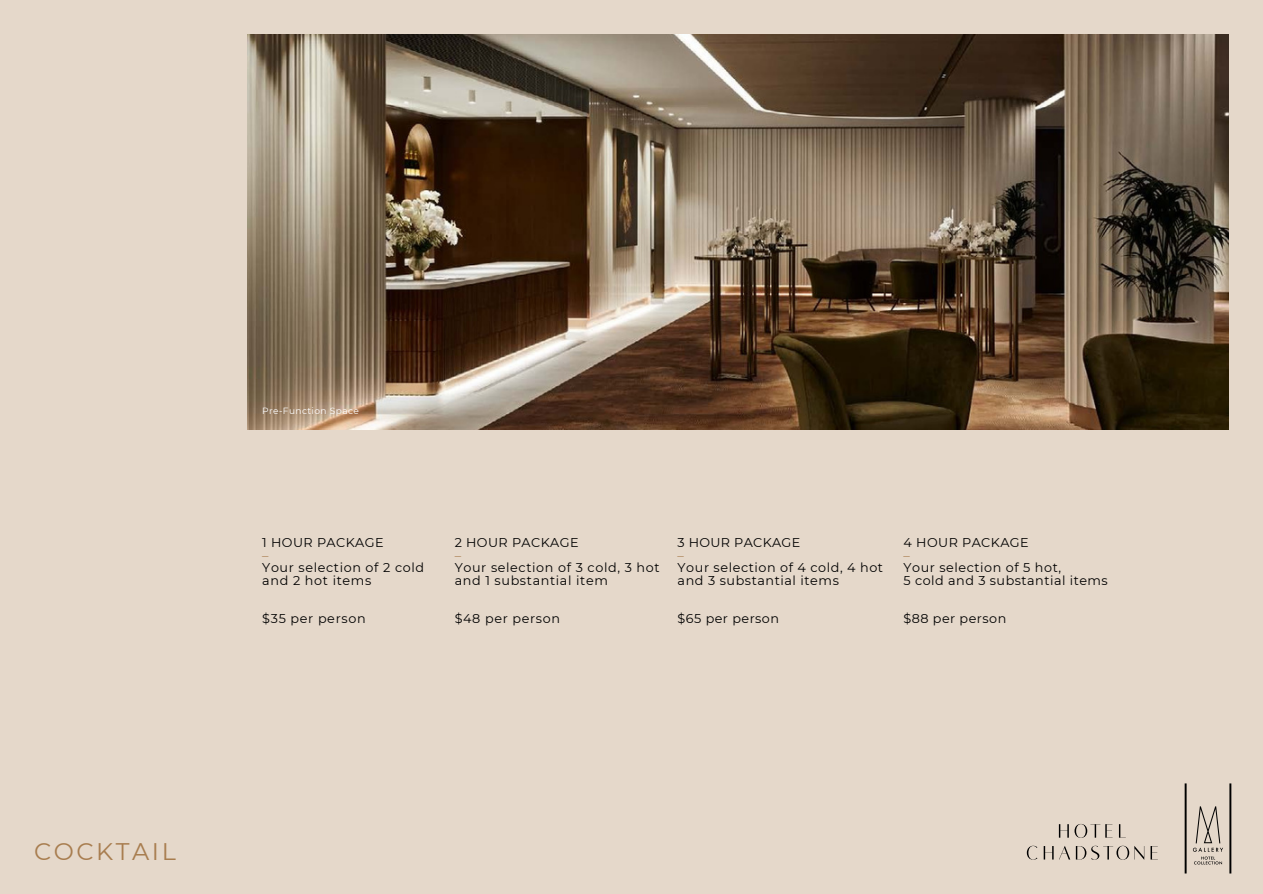
<style>
.page{position:relative;width:1263px;height:894px;background:#fff}
.page>*{position:absolute;margin:0;border:0;box-sizing:border-box;transform-origin:0 0}
.t1{font:24px "Montserrat";letter-spacing:.105em;color:#a87d4f}
.t2{font:12.75px/25.5px "Montserrat";letter-spacing:.045em;color:#000}
.t3{font:9px "Montserrat";letter-spacing:.045em;color:#fff}
</style>
<div class="page">
<div style="left:0;top:0;width:1263px;height:893px;background:#e5d8ca"></div>
<img style="left:247px;top:34px;width:981px;height:395px">
<svg style="left:1027px;top:845px;width:10px;height:14px"></svg>
<svg style="left:1150px;top:846px;width:8px;height:13px"></svg>
<svg style="left:1044px;top:846px;width:26px;height:13px"></svg>
<svg style="left:1076px;top:845px;width:68px;height:14px"></svg>
<svg style="left:1119px;top:824px;width:2px;height:13px"></svg>
<svg style="left:1059px;top:823px;width:53px;height:14px"></svg>
<img style="left:1184px;top:783px;width:48px;height:91px">
<h1 class="t3" style="left:262px;top:405px;width:98px">Pre-Function Space</h1>
<h2 class="t2" style="left:262px;top:529px;width:163px">1 HOUR PACKAGE<br>Your selection of 2 cold</h2>
<h2 class="t2" style="left:262px;top:567px;width:111px">and 2 hot items</h2>
<h2 class="t2" style="left:262px;top:606px;width:105px">$35 per person</h2>
<h2 class="t2" style="left:455px;top:529px;width:206px">2 HOUR PACKAGE<br>Your selection of 3 cold, 3 hot</h2>
<h2 class="t2" style="left:455px;top:567px;width:155px">and 1 substantial item</h2>
<p class="t2" style="left:455px;top:606px;width:107px">$48 per person</p>
<h2 class="t2" style="left:678px;top:529px;width:207px">3 HOUR PACKAGE<br>Your selection of 4 cold, 4 hot</h2>
<h2 class="t2" style="left:678px;top:567px;width:163px">and 3 substantial items</h2>
<h2 class="t2" style="left:678px;top:606px;width:103px">$65 per person</h2>
<h2 class="t2" style="left:904px;top:529px;width:159px">4 HOUR PACKAGE<br>Your selection of 5 hot,</h2>
<h2 class="t2" style="left:904px;top:567px;width:206px">5 cold and 3 substantial items</h2>
<p class="t2" style="left:904px;top:606px;width:104px">$88 per person</p>
<p class="t1" style="left:34px;top:836px;width:143px">COCKTAIL</p>
</div>
